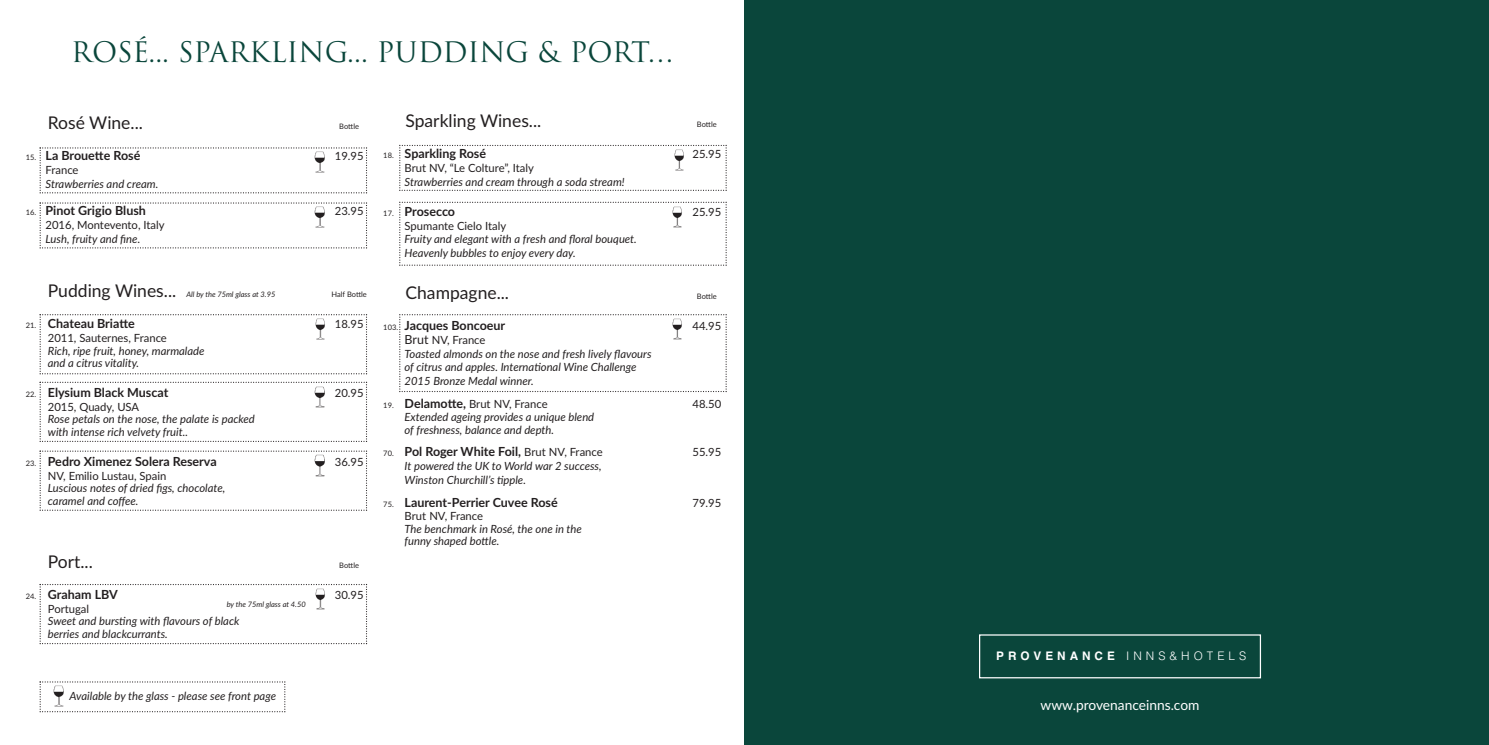
<style>
.page{position:relative;width:1489px;height:745px;background:#fff}
.page>*{position:absolute;margin:0;border:0;box-sizing:border-box;transform-origin:0 0}
.t1{font:27.5px "Trajan Pro 3";color:#0a463b}
.t2{font:17.5px "Lato";color:#231f20}
.t3{font:13.75px "Lato";color:#fff}
.t4{font:700 12.5px "Lato";color:#231f20}
.t5{font:300 11.75px "Helvetica";letter-spacing:.34em;color:#fff}
.t6{font:italic 11.25px/12.5px "Lato";color:#231f20}
.t7{font:11.25px "Lato";color:#231f20}
.t8{font:italic 7.5px "Lato";color:#231f20}
.t9{font:7.5px "Lato";letter-spacing:-.01em;color:#231f20}
.s1{font-weight:400;font-size:7.5px}
.s2{font-style:normal;font-size:12.5px}
.s3{font-style:normal}
.s4{font-size:7.5px}
.s5{font-weight:700;font-size:12.5px}
.s6{font-weight:400;font-size:11.25px}
.s7{font-weight:700}
</style>
<div class="page">
<svg style="left:399px;top:201px;width:327px;height:64px"></svg>
<img style="left:672px;top:205px;width:10px;height:22px">
<svg style="left:399px;top:314px;width:327px;height:78px"></svg>
<img style="left:672px;top:317px;width:10px;height:22px">
<div style="left:744px;top:0;width:744px;height:744px;background:#0a463b"></div>
<svg style="left:40px;top:202px;width:327px;height:46px"></svg>
<img style="left:315px;top:206px;width:10px;height:22px">
<svg style="left:40px;top:147px;width:327px;height:46px"></svg>
<img style="left:315px;top:151px;width:10px;height:22px">
<svg style="left:399px;top:145px;width:327px;height:46px"></svg>
<img style="left:674px;top:148px;width:11px;height:22px">
<svg style="left:40px;top:314px;width:327px;height:60px"></svg>
<img style="left:315px;top:317px;width:10px;height:22px">
<svg style="left:40px;top:381px;width:327px;height:60px"></svg>
<img style="left:315px;top:385px;width:10px;height:22px">
<svg style="left:40px;top:450px;width:327px;height:60px"></svg>
<img style="left:315px;top:453px;width:10px;height:23px">
<svg style="left:40px;top:584px;width:327px;height:58px"></svg>
<img style="left:315px;top:587px;width:10px;height:22px">
<svg style="left:40px;top:681px;width:245px;height:29px"></svg>
<img style="left:54px;top:684px;width:10px;height:22px">
<div style="left:978px;top:634px;width:282px;height:44px;border:1px solid #fff"></div>
<h1 class="t1" style="left:71px;top:41px;width:603px">ROSÉ... SPARKLING... PUDDING &amp; PORT…</h1>
<h2 class="t2" style="left:48px;top:113px;width:97px">Rosé Wine...</h2>
<p class="t9" style="left:339px;top:122px;width:21px">Bottle</p>
<p class="t4" style="left:26px;top:149px;width:116px"><span class="s1">15.</span> La Brouette Rosé</p>
<p class="t7" style="left:335px;top:150px;width:30px">19.95</p>
<p class="t7" style="left:46px;top:163px;width:34px">France</p>
<p class="t6" style="left:46px;top:178px;width:114px">Strawberries and cream.</p>
<p class="t4" style="left:26px;top:204px;width:122px"><span class="s1">16.</span> Pinot Grigio Blush</p>
<p class="t7" style="left:335px;top:205px;width:30px">23.95</p>
<p class="t7" style="left:46px;top:218px;width:120px">2016, Montevento, Italy</p>
<p class="t6" style="left:46px;top:233px;width:96px">Lush, fruity and fine.</p>
<h2 class="t2" style="left:48px;top:280px;width:130px">Pudding Wines...</h2>
<p class="t8" style="left:186px;top:290px;width:90px">All by the 75ml glass at 3.95</p>
<p class="t9" style="left:331px;top:290px;width:37px">Half Bottle</p>
<p class="t4" style="left:26px;top:316px;width:111px"><span class="s1">21.</span> Chateau Briatte</p>
<p class="t7" style="left:335px;top:317px;width:30px">18.95</p>
<p class="t7" style="left:48px;top:331px;width:120px">2011, Sauternes, France</p>
<p class="t6" style="left:48px;top:344px;width:158px">Rich, ripe fruit, honey, marmalade and a citrus vitality.</p>
<p class="t4" style="left:26px;top:385px;width:144px"><span class="s1">22.</span> Elysium Black Muscat</p>
<p class="t7" style="left:335px;top:386px;width:30px">20.95</p>
<p class="t7" style="left:48px;top:400px;width:93px">2015, Quady, USA</p>
<p class="t6" style="left:48px;top:413px;width:208px">Rose petals on the nose, the palate is packed with intense rich velvety fruit..</p>
<p class="t4" style="left:26px;top:454px;width:192px"><span class="s1">23.</span> Pedro Ximenez Solera Reserva</p>
<p class="t7" style="left:335px;top:455px;width:30px">36.95</p>
<p class="t7" style="left:48px;top:469px;width:120px">NV, Emilio Lustau, Spain</p>
<p class="t6" style="left:48px;top:482px;width:179px">Luscious notes of dried figs, chocolate, caramel and coffee.</p>
<h2 class="t2" style="left:48px;top:551px;width:47px">Port...</h2>
<p class="t9" style="left:339px;top:560px;width:21px">Bottle</p>
<p class="t4" style="left:26px;top:587px;width:94px"><span class="s1">24.</span> Graham LBV</p>
<p class="t7" style="left:335px;top:588px;width:30px">30.95</p>
<p class="t7" style="left:48px;top:601px;width:43px">Portugal</p>
<p class="t6" style="left:48px;top:614px;width:193px">Sweet and bursting with flavours of black berries and blackcurrants.</p>
<p class="t8" style="left:227px;top:599px;width:80px">by the 75ml glass at 4.50</p>
<h2 class="t2" style="left:405px;top:111px;width:137px">Sparkling Wines...</h2>
<p class="t9" style="left:697px;top:120px;width:21px">Bottle</p>
<p class="t4" style="left:383px;top:147px;width:104px"><span class="s1">18.</span> Sparkling Rosé</p>
<p class="t7" style="left:692px;top:148px;width:30px">25.95</p>
<p class="t7" style="left:404px;top:161px;width:131px">Brut NV, “Le Colture”, Italy</p>
<p class="t6" style="left:404px;top:176px;width:222px">Strawberries and cream through a soda stream!</p>
<p class="t4" style="left:383px;top:204px;width:73px"><span class="s1">17.</span> Prosecco</p>
<p class="t7" style="left:692px;top:205px;width:30px">25.95</p>
<p class="t7" style="left:404px;top:219px;width:103px">Spumante Cielo Italy</p>
<p class="t6" style="left:404px;top:232px;width:234px;line-height:13.8px">Fruity and elegant with a fresh and floral bouquet.<br>Heavenly bubbles to enjoy every day.</p>
<h2 class="t2" style="left:405px;top:282px;width:105px">Champagne...</h2>
<p class="t9" style="left:697px;top:291px;width:21px">Bottle</p>
<p class="t4" style="left:383px;top:318px;width:123px"><span class="s1">103.</span> Jacques Boncoeur</p>
<p class="t7" style="left:692px;top:319px;width:30px">44.95</p>
<p class="t6" style="left:404px;top:333px;width:248px;line-height:13.8px"><span class="s2">Brut</span> <span class="s3">NV, France<br></span>Toasted almonds on the nose and fresh lively flavours of citrus and apples. International Wine Challenge 2015 Bronze Medal winner.</p>
<p class="t7" style="left:383px;top:397px;width:166px"><span class="s4">19.</span> <span class="s5">Delamotte,</span> Brut NV, France</p>
<p class="t7" style="left:692px;top:397px;width:30px">48.50</p>
<p class="t6" style="left:404px;top:411px;width:191px">Extended ageing provides a unique blend of freshness, balance and depth.</p>
<p class="t4" style="left:383px;top:444px;width:221px"><span class="s1">70.</span> Pol Roger White Foil, <span class="s6">Brut NV, France</span></p>
<p class="t7" style="left:692px;top:445px;width:30px">55.95</p>
<p class="t6" style="left:404px;top:459px;width:198px;line-height:13.8px">It powered the UK to World war 2 success,<br>Winston Churchill’s tipple.</p>
<p class="t4" style="left:383px;top:494px;width:176px"><span class="s1">75.</span> Laurent-Perrier Cuvee Rosé</p>
<p class="t7" style="left:692px;top:495px;width:30px">79.95</p>
<p class="t7" style="left:404px;top:509px;width:80px">Brut NV, France</p>
<p class="t6" style="left:404px;top:522px;width:179px">The benchmark in Rosé, the one in the funny shaped bottle.</p>
<p class="t6" style="left:70px;top:689px;width:208px">Available by the glass - please see front page</p>
<p class="t5" style="left:996px;top:649px;width:251px"><span class="s7">PROVENANCE</span> INNS&amp;HOTELS</p>
<p class="t3" style="left:1040px;top:696px;width:160px">www.provenanceinns.com</p>
</div>
